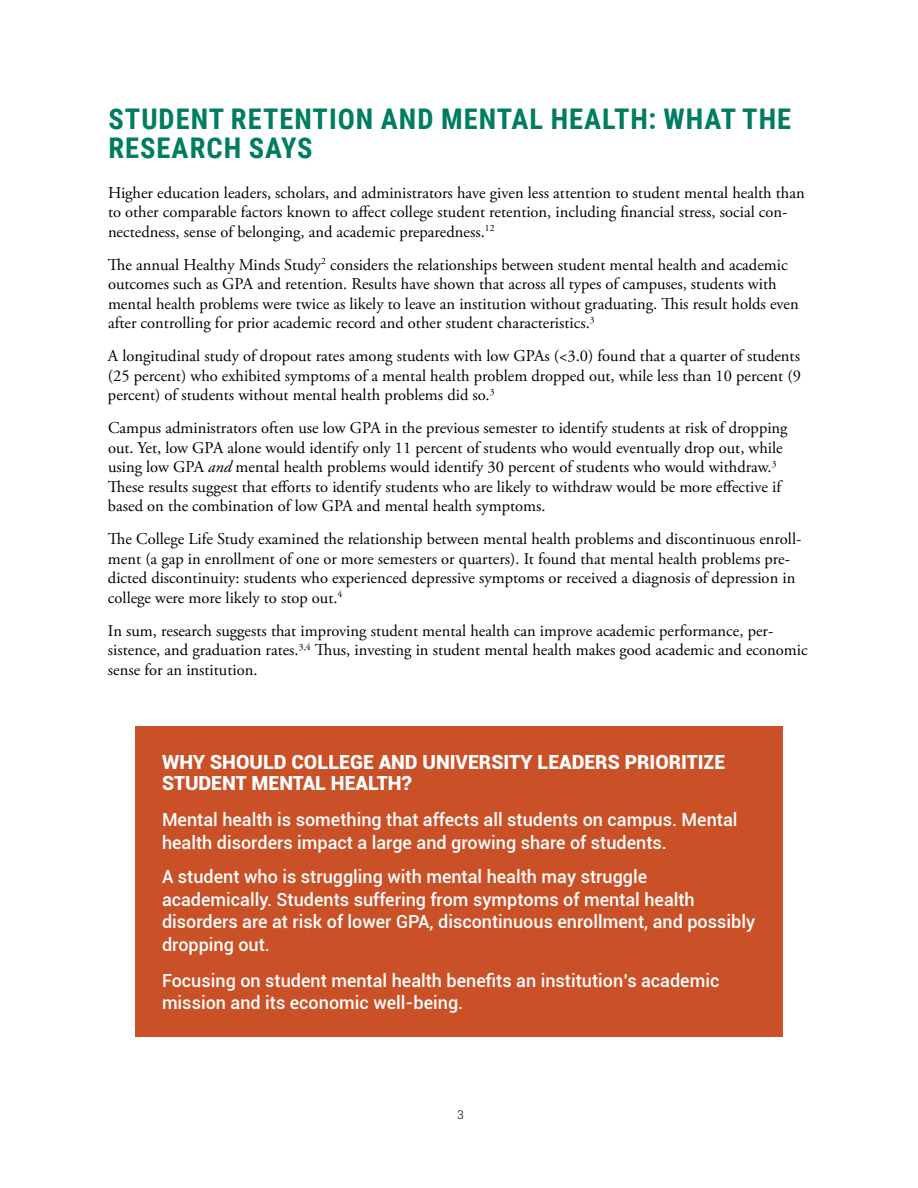
<style>
.page{position:relative;width:918px;height:1188px;background:#fff}
.page>*{position:absolute;margin:0;border:0;box-sizing:border-box;transform-origin:0 0}
.t1{font:700 28.5px/28.5px "Roboto Condensed";letter-spacing:.035em;color:#007c60}
.t2{font:900 19.5px/21px "Roboto";color:#fff}
.t3{font:500 18px/22.5px "Roboto";color:#fff}
.t4{font:16.5px/19.5px "Adobe Garamond Pro";color:#000}
.t5{font:300 12px "Roboto";color:#000}
.s1{font-style:italic}
</style>
<div class="page">
<div style="left:135px;top:726px;width:648px;height:310px;background:#c95027"></div>
<h1 class="t1" style="left:109px;top:104px;width:684px">STUDENT RETENTION AND MENTAL HEALTH: WHAT THE<br>RESEARCH SAYS</h1>
<p class="t4" style="left:108px;top:183px;width:698px">Higher education leaders, scholars, and administrators have given less attention to student mental health than to other comparable factors known to affect college student retention, including financial stress, social con&shy;nectedness, sense of belonging, and academic preparedness.<sup>12</sup></p>
<p class="t4" style="left:108px;top:255px;width:692px">The annual Healthy Minds Study<sup>2</sup> considers the relationships between student mental health and academic outcomes such as GPA and retention. Results have shown that across all types of campuses, students with mental health problems were twice as likely to leave an institution without graduating. This result holds even after controlling for prior academic record and other student characteristics.<sup>3</sup></p>
<p class="t4" style="left:108px;top:347px;width:695px;text-align:justify">A longitudinal study of dropout rates among students with low GPAs (&lt;3.0) found that a quarter of students (25 percent) who exhibited symptoms of a mental health problem dropped out, while less than 10 percent (9 percent) of students without mental health problems did so.<sup>3</sup></p>
<p class="t4" style="left:108px;top:419px;width:681px">Campus administrators often use low GPA in the previous semester to identify students at risk of dropping out. Yet, low GPA alone would identify only 11 percent of students who would eventually drop out, while using low GPA <span class="s1">and</span> mental health problems would identify 30 percent of students who would withdraw.<sup>3<br></sup>These results suggest that efforts to identify students who are likely to withdraw would be more effective if based on the combination of low GPA and mental health symptoms.</p>
<p class="t4" style="left:108px;top:530px;width:695px">The College Life Study examined the relationship between mental health problems and discontinuous enroll&shy;ment (a gap in enrollment of one or more semesters or quarters). It found that mental health problems pre&shy;dicted discontinuity: students who experienced depressive symptoms or received a diagnosis of depression in college were more likely to stop out.<sup>4</sup></p>
<p class="t4" style="left:108px;top:621px;width:701px">In sum, research suggests that improving student mental health can improve academic performance, per&shy;sistence, and graduation rates.<sup>3,4</sup> Thus, investing in student mental health makes good academic and economic sense for an institution.</p>
<p class="t2" style="left:162px;top:751px;width:565px">WHY SHOULD COLLEGE AND UNIVERSITY LEADERS PRIORITIZE<br>STUDENT MENTAL HEALTH?</p>
<p class="t3" style="left:162px;top:808px;width:577px">Mental health is something that affects all students on campus. Mental health disorders impact a large and growing share of students.</p>
<p class="t3" style="left:162px;top:865px;width:595px">A student who is struggling with mental health may struggle academically. Students suffering from symptoms of mental health disorders are at risk of lower GPA, discontinuous enrollment, and possibly dropping out.</p>
<p class="t3" style="left:162px;top:969px;width:559px">Focusing on student mental health benefits an institution’s academic mission and its economic well-being.</p>
<p class="t5" style="left:457px;top:1106px;width:8px">3</p>
</div>
